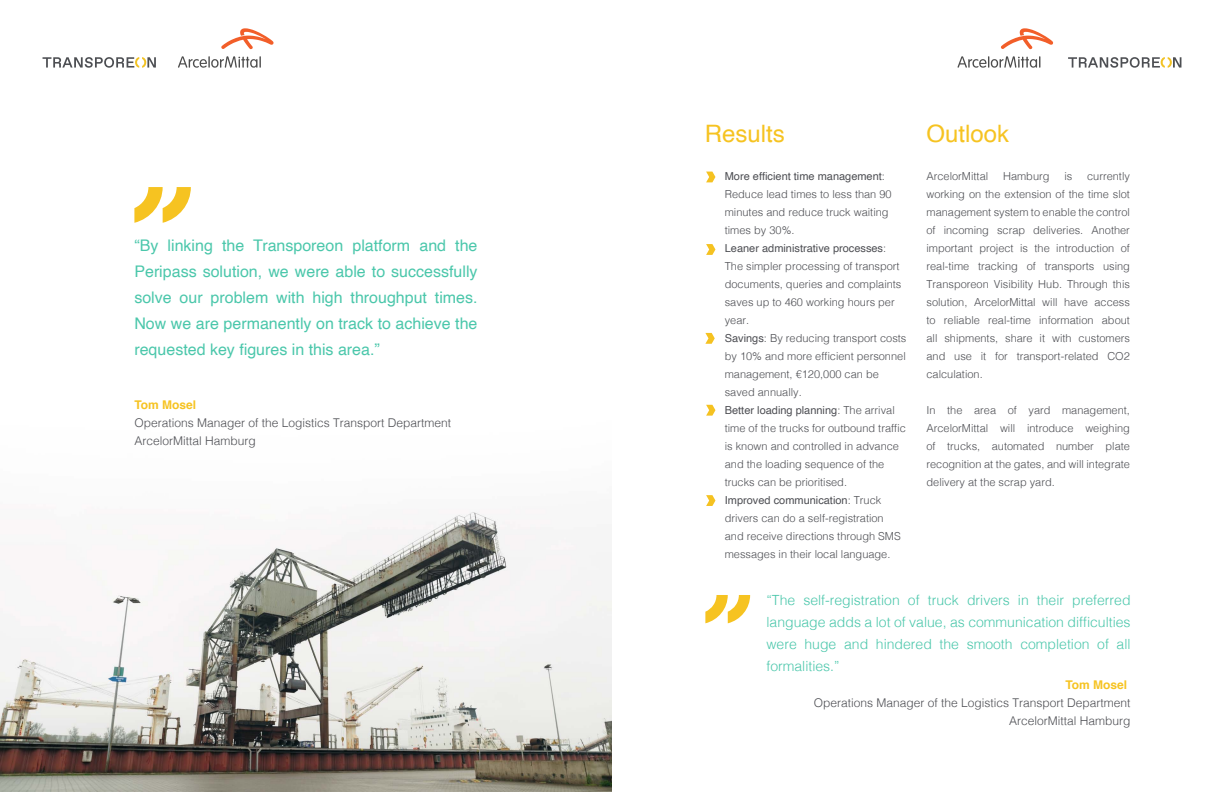
<style>
.page{position:relative;width:1224px;height:792px;background:#fff}
.page>*{position:absolute;margin:0;border:0;box-sizing:border-box;transform-origin:0 0}
.t1{font:24px "Helvetica";color:#f6c321}
.t2{font:16px/26px "Helvetica";color:#4bc7ab;text-align:justify}
.t3{font:300 14px/22px "Helvetica";color:#4bc7ab;text-align:justify}
.t4{font:300 12px/18px "Helvetica";color:#4d4e53}
.t5{font:300 11px/18px "Helvetica";color:#4d4e53;text-align:justify}
.s1{font-weight:700;color:#f6c321}
.s2{font-weight:700;color:#fff}
.s3{font-weight:400}
</style>
<div class="page">
<svg style="left:43px;top:57px;width:113px;height:11px"></svg>
<svg style="left:221px;top:28px;width:53px;height:21px"></svg>
<svg style="left:178px;top:56px;width:83px;height:12px"></svg>
<svg style="left:1068px;top:57px;width:113px;height:11px"></svg>
<svg style="left:1001px;top:28px;width:52px;height:21px"></svg>
<svg style="left:957px;top:56px;width:83px;height:12px"></svg>
<img style="left:1px;top:512px;width:610px;height:280px">
<svg style="left:134px;top:187px;width:57px;height:36px"></svg>
<svg style="left:705px;top:595px;width:45px;height:28px"></svg>
<svg style="left:706px;top:172px;width:9px;height:10px"></svg>
<svg style="left:706px;top:244px;width:9px;height:11px"></svg>
<svg style="left:705px;top:333px;width:10px;height:11px"></svg>
<svg style="left:706px;top:405px;width:9px;height:11px"></svg>
<svg style="left:706px;top:495px;width:9px;height:11px"></svg>
<h2 class="t2" style="left:134px;top:233px;width:345px">“By linking the Transporeon platform and the Peripass solution, we were able to successfully solve our problem with high throughput times.<br>Now we are permanently on track to achieve the requested key figures in this area.”</h2>
<p class="t4" style="left:134px;top:395px;width:318px"><span class="s1">Tom Mosel</span><span class="s2">,<br></span>Operations Manager of the Logistics Transport Department<br>ArcelorMittal Hamburg</p>
<h1 class="t1" style="left:705px;top:116px;width:82px">Results</h1>
<p class="t5" style="left:725px;top:167px;width:183px;text-align:left"><span class="s3">More efficient time management</span>:<br>Reduce lead times to less than 90 minutes and reduce truck waiting times by 30%.<br><span class="s3">Leaner administrative processes</span>:<br>The simpler processing of transport documents, queries and complaints saves up to 460 working hours per year.<br><span class="s3">Savings</span>: By reducing transport costs by 10% and more efficient personnel management, €120,000 can be saved annually.<br><span class="s3">Better loading planning</span>: The arrival time of the trucks for outbound traffic is known and controlled in advance and the loading sequence of the trucks can be prioritised.<br><span class="s3">Improved communication</span>: Truck drivers can do a self-registration<br>and receive directions through SMS messages in their local language.</p>
<h1 class="t1" style="left:927px;top:116px;width:84px">Outlook</h1>
<p class="t5" style="left:927px;top:167px;width:63px">ArcelorMittal</p>
<p class="t5" style="left:1003px;top:167px;width:48px">Hamburg</p>
<p class="t5" style="left:1064px;top:167px;width:9px">is</p>
<p class="t5" style="left:927px;top:167px;width:205px;text-indent:161px">currently working on the extension of the time slot management system to enable the control of incoming scrap deliveries. Another important project is the introduction of real-time tracking of transports using Transporeon Visibility Hub. Through this solution, ArcelorMittal will have access to reliable real-time information about all shipments, share it with customers and use it for transport-related CO2 calculation.</p>
<p class="t5" style="left:927px;top:401px;width:205px">In the area of yard management, ArcelorMittal will introduce weighing of trucks, automated number plate recognition at the gates, and will integrate delivery at the scrap yard.</p>
<p class="t3" style="left:766px;top:588px;width:366px">“The self-registration of truck drivers in their preferred language adds a lot of value, as communication difficulties were huge and hindered the smooth completion of all formalities.”</p>
<p class="t4" style="left:814px;top:675px;width:318px;text-align:right"><span class="s1">Tom Mosel</span><span class="s2">,<br></span>Operations Manager of the Logistics Transport Department<br>ArcelorMittal Hamburg</p>
</div>
